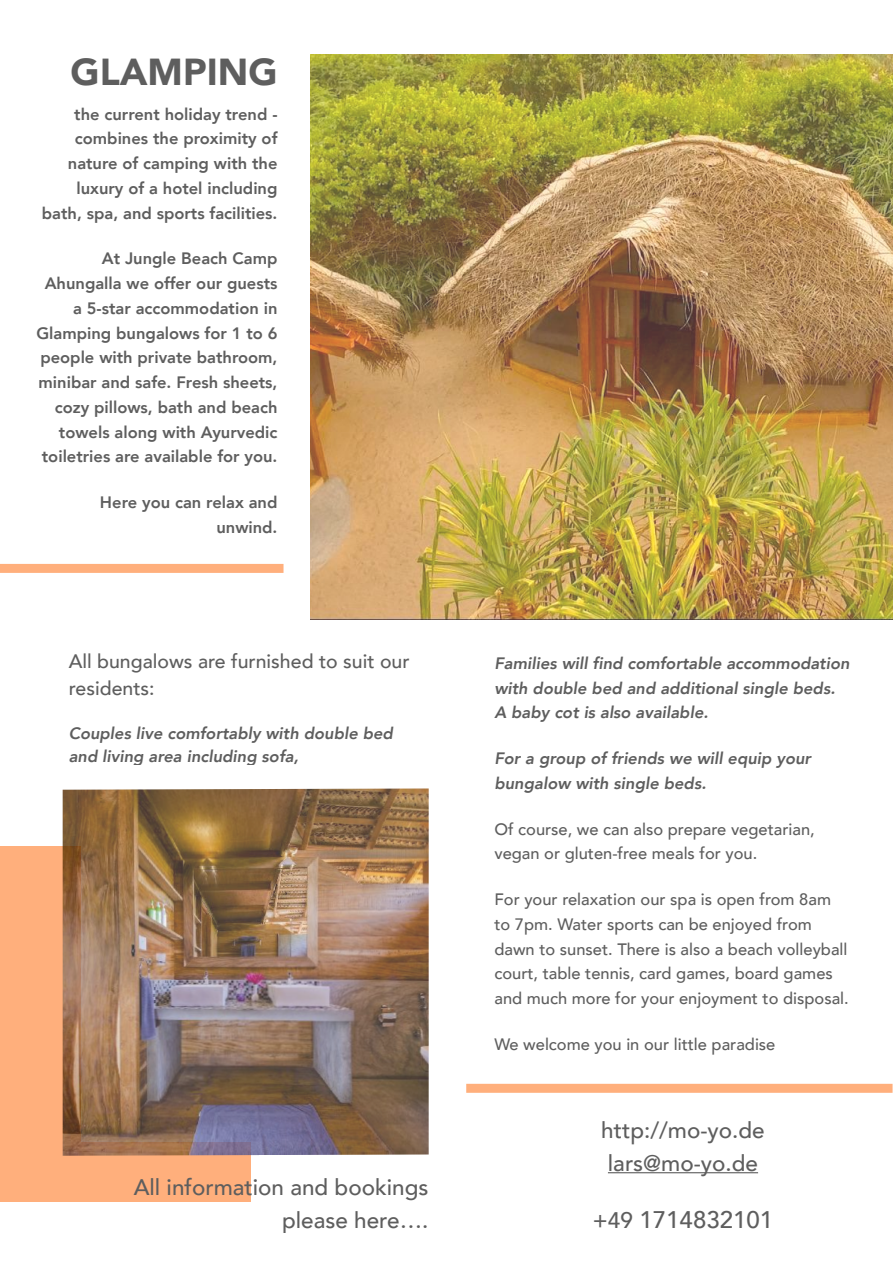
<style>
.page{position:relative;width:893px;height:1263px;background:#fff}
.page>*{position:absolute;margin:0;border:0;box-sizing:border-box;transform-origin:0 0}
.t1{font:900 37.5px "Avenir";color:#5e5e5e}
.t2{font:500 24px "Avenir";color:#5e5e5e}
.t3{font:500 22.5px/33px "Avenir";color:#5e5e5e}
.t4{font:500 19.5px/27px "Avenir";color:#5e5e5e}
.t5{font:800 16.5px/24.8px "Avenir";color:#5e5e5e;text-align:right}
.t6{font:500 16.5px/24.8px "Avenir";color:#5e5e5e}
.t7{font:italic 800 16.5px/24.8px "Avenir";color:#5e5e5e}
.s1{font-size:22.5px}
</style>
<div class="page">
<div style="left:0;top:564px;width:284px;height:9px;background:#ffaf7c"></div>
<div style="left:0;top:845px;width:250px;height:356px;background:#ffaf7c"></div>
<img style="left:310px;top:54px;width:582px;height:565px">
<img style="left:63px;top:788px;width:366px;height:368px">
<div style="left:466px;top:1084px;width:426px;height:9px;background:#ffaf7c"></div>
<hr style="left:608px;top:1172px;width:150px;height:1px;background:#5e5e5e">
<h1 class="t1" style="left:71px;top:40px;width:208px">GLAMPING</h1>
<p class="t5" style="left:42px;top:102px;width:237px">the current holiday trend - combines the proximity of nature of camping with the luxury of a hotel including bath, spa, and sports facilities.</p>
<p class="t5" style="left:36px;top:246px;width:243px">At Jungle Beach Camp<br>Ahungalla we offer our guests a 5-star accommodation in<br>Glamping bungalows for 1 to 6 people with private bathroom, minibar and safe. Fresh sheets, cozy pillows, bath and beach towels along with Ayurvedic toiletries are available for you.</p>
<p class="t5" style="left:100px;top:490px;width:179px">Here you can relax and unwind.</p>
<p class="t4" style="left:69px;top:646px;width:342px">All bungalows are furnished to suit our residents:</p>
<p class="t7" style="left:69px;top:722px;width:326px;line-height:22.5px">Couples live comfortably with double bed and living area including sofa,</p>
<h3 class="t3" style="left:134px;top:1169px;width:296px;text-align:right">All information and bookings please here….</h3>
<p class="t7" style="left:494px;top:651px;width:357px">Families will find comfortable accommodation with double bed and additional single beds.<br>A baby cot is also available.</p>
<p class="t7" style="left:494px;top:746px;width:318px">For a group of friends we will equip your bungalow with single beds.</p>
<p class="t6" style="left:494px;top:816px;width:322px">Of course, we can also prepare vegetarian, vegan or gluten-free meals for you.</p>
<p class="t6" style="left:494px;top:886px;width:356px">For your relaxation our spa is open from 8am to 7pm. Water sports can be enjoyed from dawn to sunset. There is also a beach volleyball court, table tennis, card games, board games and much more for your enjoyment to disposal.</p>
<p class="t6" style="left:494px;top:1031px;width:282px">We welcome you in our little paradise</p>
<h3 class="t3" style="left:601px;top:1112px;width:165px">http://mo-yo.de lars@mo-yo.de</h3>
<h2 class="t2" style="left:593px;top:1198px;width:182px"><span class="s1">+49</span> 1714832101</h2>
</div>
